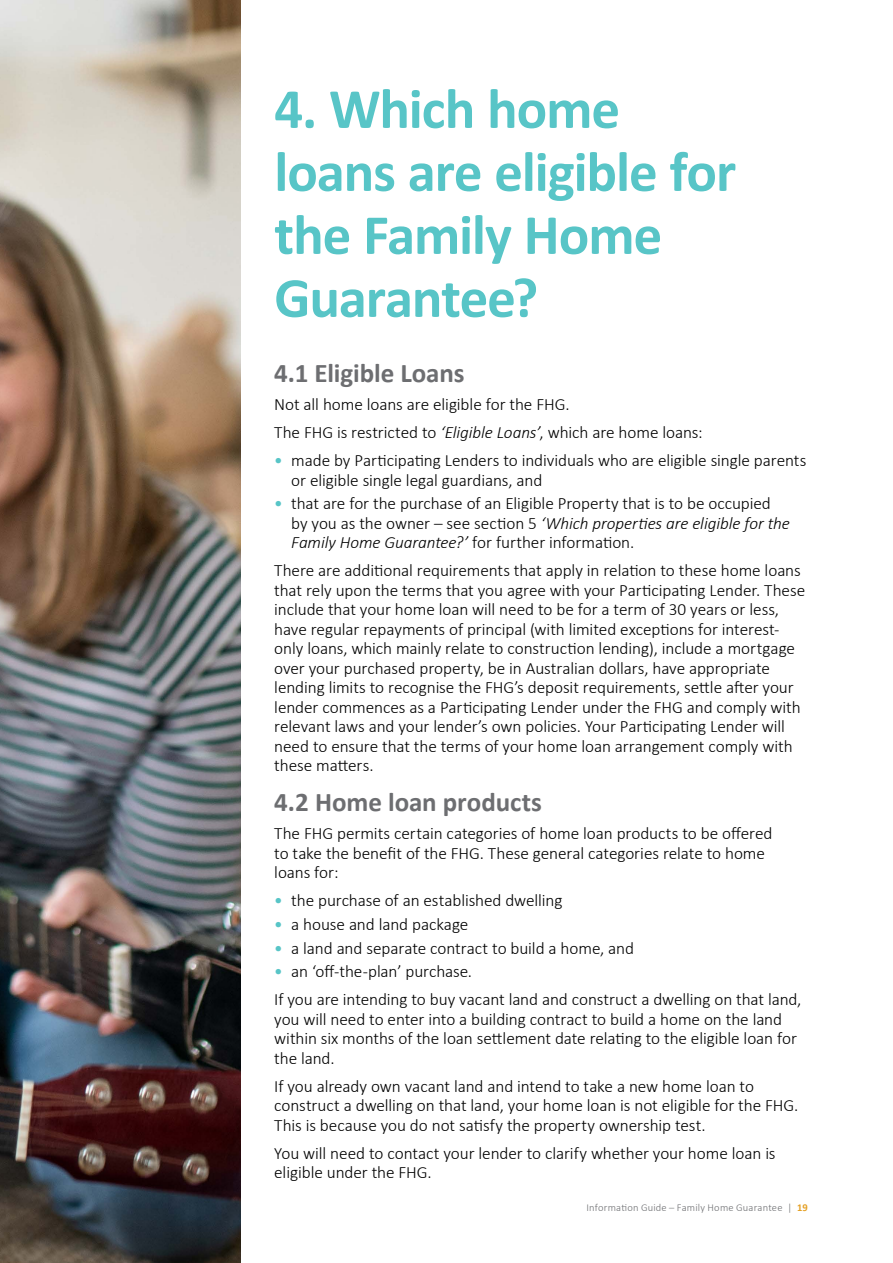
<style>
.page{position:relative;width:893px;height:1263px;background:#fff}
.page>*{position:absolute;margin:0;border:0;box-sizing:border-box;transform-origin:0 0}
.t1{font:700 57px/63px "Calibri";letter-spacing:-.02em;color:#58c5c7}
.t2{font:700 27px "Calibri";letter-spacing:-.005em;color:#6d6e71}
.t3{font:300 17.25px/19.5px "Calibri";letter-spacing:-.005em;color:#000}
.t4{font:300 10.5px "Calibri";letter-spacing:.015em;color:#6d6e71}
.s1{font-style:italic}
.s2{font-weight:400;color:#58c5c7}
.s3{font-weight:700;color:#e4a024}
</style>
<div class="page">
<img style="left:0;top:0;width:240px;height:1263px">
<h1 class="t1" style="left:274px;top:75px;width:463px">4. Which home loans are eligible for the Family Home<br>Guarantee?</h1>
<h2 class="t2" style="left:274px;top:354px;width:192px">4.1 Eligible Loans</h2>
<p class="t3" style="left:274px;top:390px;width:430px;line-height:28px">Not all home loans are eligible for the FHG.<br>The FHG is restricted to <span class="s1">‘Eligible Loans’</span>, which are home loans:</p>
<p class="t3" style="left:291px;top:450px;width:517px;text-indent:-17px"><span class="s2">•</span> made by Participating Lenders to individuals who are eligible single parents or eligible single legal guardians, and</p>
<p class="t3" style="left:291px;top:494px;width:500px;text-indent:-17px"><span class="s2">•</span> that are for the purchase of an Eligible Property that is to be occupied by you as the owner – see section 5 <span class="s1">‘Which properties are eligible for the<br>Family Home Guarantee?’</span> for further information.</p>
<p class="t3" style="left:274px;top:561px;width:532px">There are additional requirements that apply in relation to these home loans that rely upon the terms that you agree with your Participating Lender. These include that your home loan will need to be for a term of 30 years or less, have regular repayments of principal (with limited exceptions for interest&shy;only loans, which mainly relate to construction lending), include a mortgage over your purchased property, be in Australian dollars, have appropriate lending limits to recognise the FHG’s deposit requirements, settle after your lender commences as a Participating Lender under the FHG and comply with relevant laws and your lender’s own policies. Your Participating Lender will need to ensure that the terms of your home loan arrangement comply with these matters.</p>
<h2 class="t2" style="left:274px;top:783px;width:269px">4.2 Home loan products</h2>
<p class="t3" style="left:274px;top:823px;width:500px">The FHG permits certain categories of home loan products to be offered to take the benefit of the FHG. These general categories relate to home loans for:</p>
<p class="t3" style="left:274px;top:890px;width:290px"><span class="s2">•</span> the purchase of an established dwelling</p>
<p class="t3" style="left:274px;top:914px;width:196px"><span class="s2">•</span> a house and land package</p>
<p class="t3" style="left:274px;top:938px;width:361px"><span class="s2">•</span> a land and separate contract to build a home, and</p>
<p class="t3" style="left:274px;top:957px;width:529px;line-height:28px"><span class="s2">•</span> an ‘off-the-plan’ purchase.<br>If you are intending to buy vacant land and construct a dwelling on that land,</p>
<p class="t3" style="left:274px;top:1009px;width:524px">you will need to enter into a building contract to build a home on the land within six months of the loan settlement date relating to the eligible loan for the land.</p>
<p class="t3" style="left:274px;top:1076px;width:526px">If you already own vacant land and intend to take a new home loan to construct a dwelling on that land, your home loan is not eligible for the FHG.<br>This is because you do not satisfy the property ownership test.</p>
<p class="t3" style="left:274px;top:1143px;width:503px">You will need to contact your lender to clarify whether your home loan is eligible under the FHG.</p>
<p class="t4" style="left:587px;top:1201px;width:223px">Information Guide – Family Home Guarantee | <span class="s3">19</span></p>
</div>
